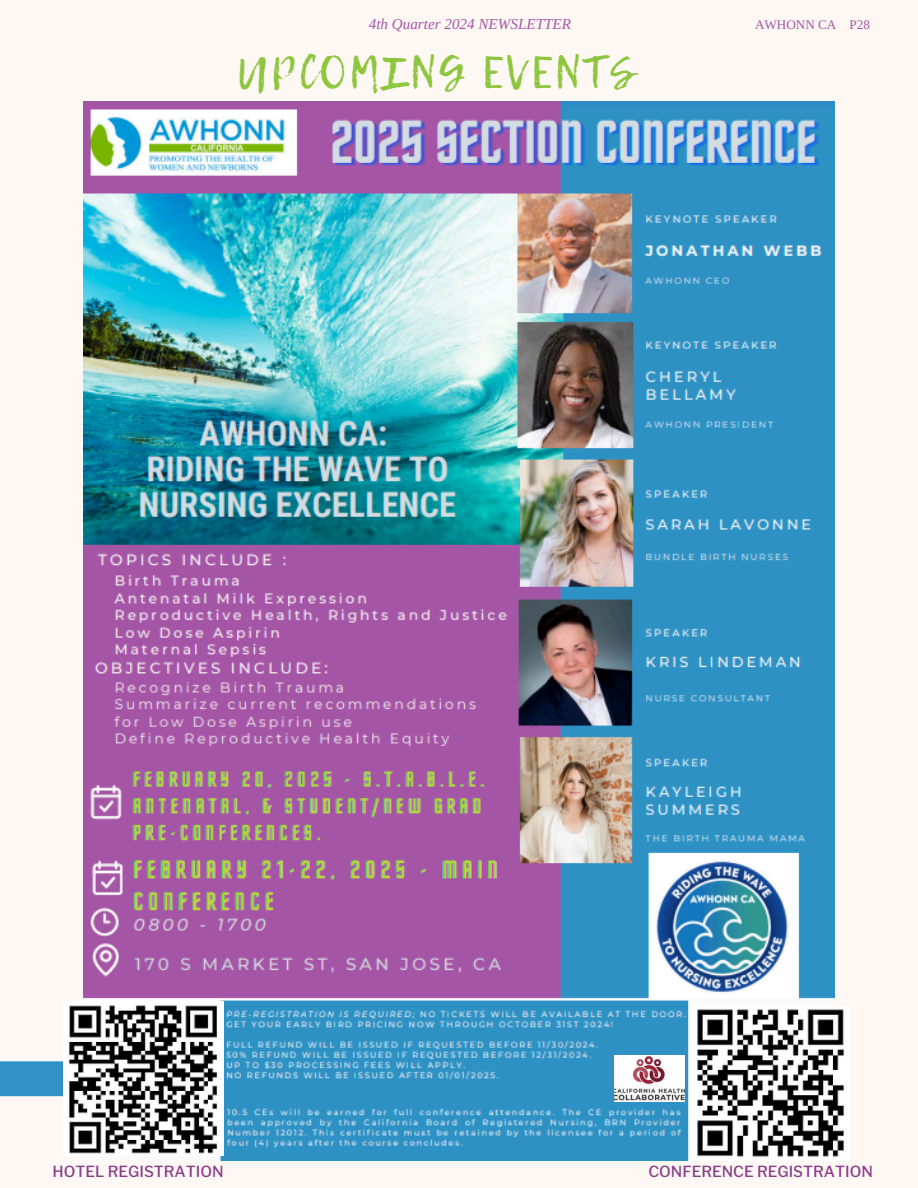
<style>
.page{position:relative;width:918px;height:1188px;background:#fdf8f3}
.page>*{position:absolute;margin:0;border:0;box-sizing:border-box;transform-origin:0 0}
.t1{font:44.7px "Lemon Tuesday";letter-spacing:.05em;color:#8ec63f}
.t2{font:500 15.15px "Libre Franklin";color:#8b3c8a}
.t3{font:italic 15.15px "Libra Serif Modern";color:#a656a5}
.t4{font:13.2px "Libra Serif Modern";color:#a656a5}
</style>
<div class="page">
<div style="left:0;top:1061px;width:726px;height:35px;background:#3091c7"></div>
<img style="left:84px;top:102px;width:750px;height:1058px">
<img style="left:614px;top:1056px;width:70px;height:46px">
<img style="left:692px;top:1005px;width:158px;height:155px">
<img style="left:64px;top:1002px;width:160px;height:154px">
<p class="t3" style="left:369px;top:15px;width:204px">4th Quarter 2024 NEWSLETTER</p>
<h1 class="t4" style="left:755px;top:17px;width:117px">AWHONN CA P28</h1>
<h3 class="t1" style="left:237px;top:39px;width:397px">UPCOMING EVENTS</h3>
<p class="t2" style="left:53px;top:1162px;width:172px">HOTEL REGISTRATION</p>
<p class="t2" style="left:648px;top:1162px;width:226px">CONFERENCE REGISTRATION</p>
</div>
